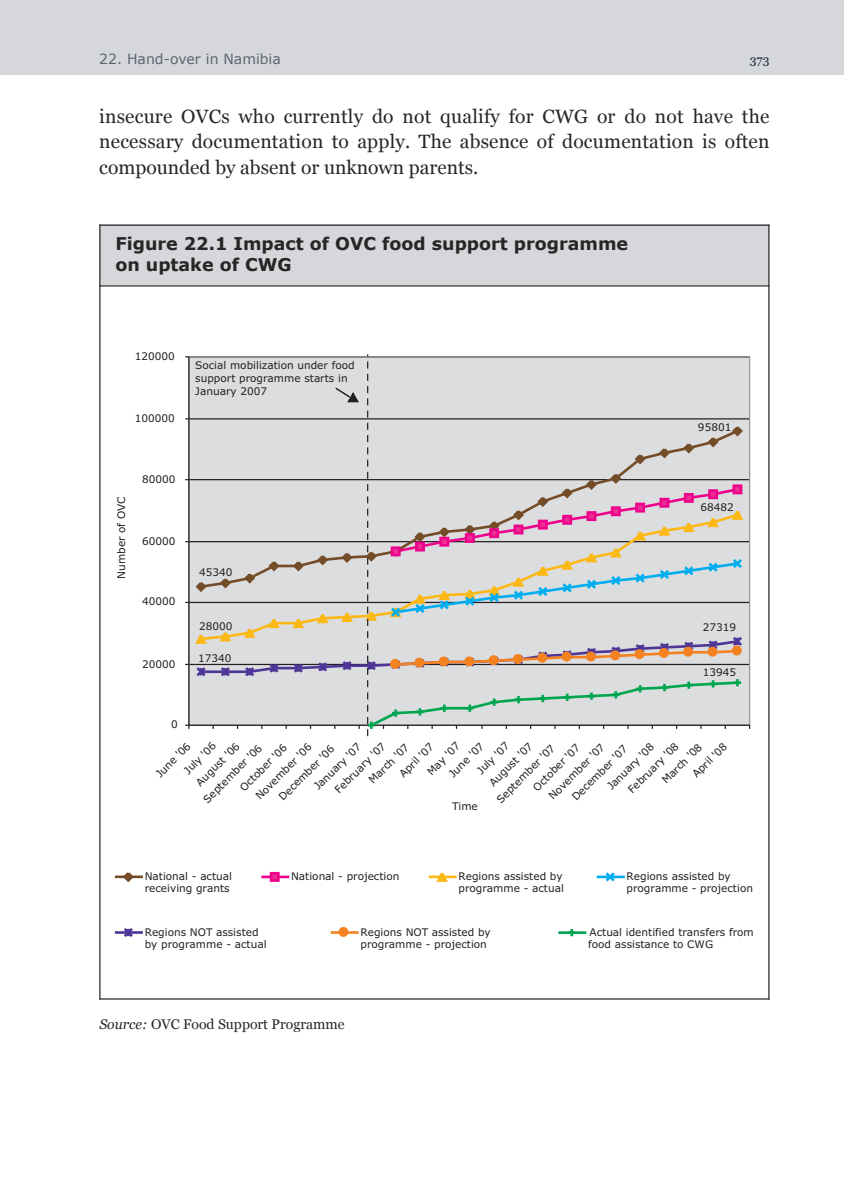
<style>
.page{position:relative;width:844px;height:1191px;background:#fff}
.page>*{position:absolute;margin:0;border:0;box-sizing:border-box;transform-origin:0 0}
.t1{font:19.25px/25.2px "Georgia";color:#272627;text-align:justify}
.t2{font:700 17.5px/21px "Verdana";color:#272627}
.t3{font:14px "Georgia";color:#272627}
.t4{font:14px "Verdana";color:#5b6570}
.t5{font:12.25px "Georgia";color:#142333}
.t6{font:10.5px/12.1px "Verdana";color:#231f20}
.s1{font-style:italic}
</style>
<div class="page">
<div style="left:0;top:0;width:843px;height:74px;background:#d5d7da"></div>
<div style="left:99px;top:224px;width:669px;height:62px;background:#d5d7da"></div>
<hr style="left:99px;top:224px;width:1px;height:775px;background:#272627">
<hr style="left:768px;top:224px;width:1px;height:775px;background:#272627">
<hr style="left:99px;top:224px;width:670px;height:2px;background:#272627">
<hr style="left:99px;top:285px;width:670px;height:1px;background:#272627">
<hr style="left:99px;top:998px;width:670px;height:1px;background:#272627">
<hr style="left:115px;top:875px;width:28px;height:3px;background:#744c27">
<svg style="left:121px;top:872px;width:15px;height:11px"></svg>
<hr style="left:261px;top:875px;width:28px;height:3px;background:#ed028c">
<div style="left:271px;top:873px;width:7px;height:7px;background:#ed2f93"></div>
<div style="left:269px;top:872px;width:10px;height:10px;border:3px solid #ed028c"></div>
<hr style="left:428px;top:875px;width:28px;height:3px;background:#fcb814">
<svg style="left:434px;top:872px;width:16px;height:10px"></svg>
<hr style="left:596px;top:875px;width:28px;height:3px;background:#00aeef">
<svg style="left:602px;top:872px;width:15px;height:10px"></svg>
<hr style="left:115px;top:931px;width:28px;height:2px;background:#4e3696">
<svg style="left:121px;top:928px;width:15px;height:9px"></svg>
<hr style="left:330px;top:931px;width:28px;height:3px;background:#f58220">
<div style="left:338px;top:927px;width:10px;height:10px;border:3px solid #f58220;border-radius:50%"></div>
<hr style="left:558px;top:931px;width:28px;height:3px;background:#00a54f">
<svg style="left:568px;top:929px;width:7px;height:7px"></svg>
<svg style="left:185px;top:354px;width:565px;height:382px;background:#d4d3d3"></svg>
<h3 class="t4" style="left:99px;top:49px;width:183px">22. Hand-over in Namibia</h3>
<p class="t5" style="left:749px;top:53px;width:21px">373</p>
<h1 class="t1" style="left:99px;top:104px;width:671px">insecure OVCs who currently do not qualify for CWG or do not have the necessary documentation to apply. The absence of documentation is often compounded by absent or unknown parents.</h1>
<h2 class="t2" style="left:115px;top:232px;width:514px">Figure 22.1 Impact of OVC food support programme on uptake of CWG</h2>
<p class="t6" style="left:135px;top:350px;width:42px">120000</p>
<p class="t6" style="left:135px;top:412px;width:42px">100000</p>
<p class="t6" style="left:195px;top:359px;width:161px;line-height:12.6px">Social mobilization under food support programme starts in<br>January 2007</p>
<p class="t6" style="left:115px;top:579px;width:84px;rotate:-90deg">Number of OVC</p>
<p class="t6" style="left:142px;top:473px;width:35px">80000</p>
<p class="t6" style="left:142px;top:535px;width:35px">60000</p>
<p class="t6" style="left:142px;top:596px;width:35px">40000</p>
<p class="t6" style="left:142px;top:658px;width:35px">20000</p>
<p class="t6" style="left:199px;top:566px;width:35px">45340</p>
<p class="t6" style="left:199px;top:620px;width:35px">28000</p>
<p class="t6" style="left:198px;top:652px;width:35px">17340</p>
<p class="t6" style="left:697px;top:421px;width:35px">95801</p>
<p class="t6" style="left:700px;top:501px;width:35px">68482</p>
<p class="t6" style="left:702px;top:621px;width:35px">27319</p>
<p class="t6" style="left:702px;top:666px;width:35px">13945</p>
<p class="t6" style="left:171px;top:718px;width:8px">0</p>
<p class="t6" style="left:181px;top:767px;width:42px;rotate:-45deg">July '06</p>
<p class="t6" style="left:474px;top:767px;width:42px;rotate:-45deg">July '07</p>
<p class="t6" style="left:194px;top:780px;width:58px;rotate:-45deg">August '06</p>
<p class="t6" style="left:625px;top:787px;width:68px;rotate:-45deg">February '08</p>
<p class="t6" style="left:424px;top:769px;width:43px;rotate:-45deg">May '07</p>
<p class="t6" style="left:332px;top:787px;width:68px;rotate:-45deg">February '07</p>
<p class="t6" style="left:486px;top:780px;width:58px;rotate:-45deg">August '07</p>
<p class="t6" style="left:153px;top:771px;width:46px;rotate:-45deg">June '06</p>
<p class="t6" style="left:604px;top:783px;width:63px;rotate:-45deg">January '08</p>
<p class="t6" style="left:446px;top:771px;width:46px;rotate:-45deg">June '07</p>
<p class="t6" style="left:311px;top:783px;width:63px;rotate:-45deg">January '07</p>
<p class="t6" style="left:689px;top:771px;width:45px;rotate:-45deg">April '08</p>
<p class="t6" style="left:397px;top:771px;width:45px;rotate:-45deg">April '07</p>
<p class="t6" style="left:253px;top:793px;width:76px;rotate:-45deg">November '06</p>
<p class="t6" style="left:659px;top:777px;width:53px;rotate:-45deg">March '08</p>
<p class="t6" style="left:546px;top:793px;width:76px;rotate:-45deg">November '07</p>
<p class="t6" style="left:366px;top:777px;width:53px;rotate:-45deg">March '07</p>
<p class="t6" style="left:237px;top:784px;width:63px;rotate:-45deg">October '06</p>
<p class="t6" style="left:530px;top:784px;width:63px;rotate:-45deg">October '07</p>
<p class="t6" style="left:201px;top:797px;width:79px;rotate:-45deg">September '06</p>
<p class="t6" style="left:494px;top:797px;width:79px;rotate:-45deg">September '07</p>
<p class="t6" style="left:276px;top:794px;width:75px;rotate:-45deg">December '06</p>
<p class="t6" style="left:569px;top:794px;width:75px;rotate:-45deg">December '07</p>
<p class="t6" style="left:452px;top:800px;width:27px">Time</p>
<p class="t6" style="left:145px;top:870px;width:89px">National - actual receiving grants</p>
<p class="t6" style="left:291px;top:870px;width:110px">National - projection</p>
<p class="t6" style="left:458px;top:870px;width:107px">Regions assisted by programme - actual</p>
<p class="t6" style="left:626px;top:870px;width:128px">Regions assisted by programme - projection</p>
<p class="t6" style="left:145px;top:926px;width:123px">Regions NOT assisted by programme - actual</p>
<p class="t6" style="left:360px;top:926px;width:132px">Regions NOT assisted by programme - projection</p>
<p class="t6" style="left:588px;top:926px;width:167px">Actual identified transfers from food assistance to CWG</p>
<h3 class="t3" style="left:99px;top:1016px;width:247px"><span class="s1">Source:</span> OVC Food Support Programme</h3>
</div>
